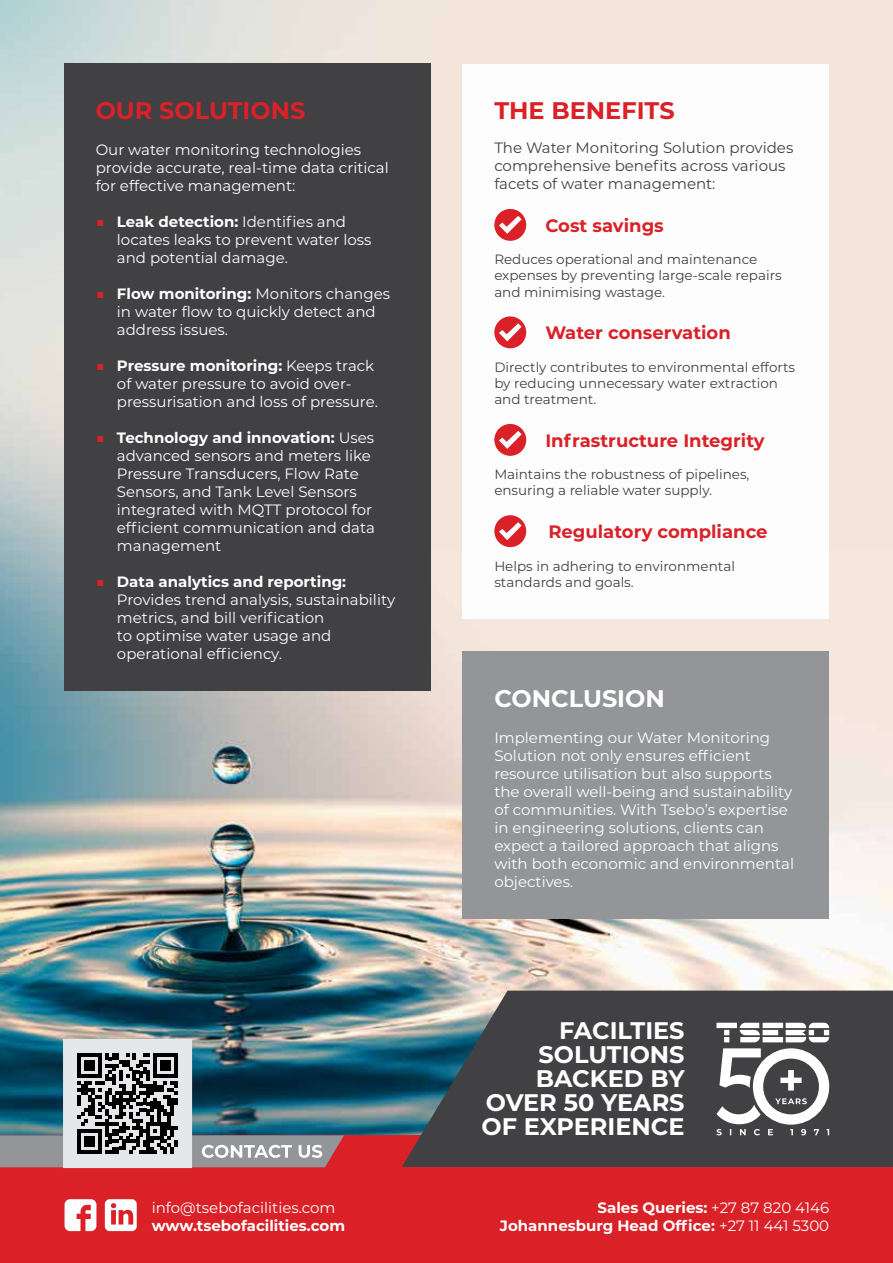
<style>
.page{position:relative;width:893px;height:1263px;background:#fff}
.page>*{position:absolute;margin:0;border:0;box-sizing:border-box;transform-origin:0 0}
.t1{font:700 24px/24px "Montserrat";color:#fff;text-align:right}
.t2{font:700 24px "Montserrat";color:#da2128}
.t3{font:700 18px "Montserrat";color:#da2128}
.t4{font:15px/18px "Montserrat";color:#fff}
.t5{font:15px/18px "Montserrat";color:#414042}
.t6{font:700 15px/18px "Montserrat";color:#fff;text-align:right}
.t7{font:13.5px/16.2px "Montserrat";color:#414042}
.s1{color:#da2128}
.s2{font-weight:700}
.s3{font-weight:400}
</style>
<div class="page">
<img style="left:0;top:0;width:893px;height:1135px">
<div style="left:64px;top:64px;width:367px;height:627px;background:#414042"></div>
<div style="left:462px;top:64px;width:367px;height:555px;background:#fff"></div>
<svg style="left:494px;top:209px;width:32px;height:32px"></svg>
<svg style="left:494px;top:316px;width:32px;height:32px"></svg>
<svg style="left:494px;top:424px;width:32px;height:32px"></svg>
<svg style="left:494px;top:515px;width:32px;height:32px"></svg>
<div style="left:0;top:1135px;width:893px;height:128px;background:#da2128"></div>
<svg style="left:65px;top:1199px;width:31px;height:32px"></svg>
<svg style="left:105px;top:1199px;width:32px;height:32px"></svg>
<svg style="left:402px;top:990px;width:491px;height:177px;fill:#414042"></svg>
<div style="left:64px;top:1040px;width:127px;height:127px;background:#e6e7e8"></div>
<svg style="left:0;top:1053px;width:344px;height:114px"></svg>
<div style="left:63px;top:1039px;width:129px;height:129px;border:2px solid #e6e7e8"></div>
<svg style="left:716px;top:1023px;width:113px;height:112px"></svg>
<div style="left:462px;top:651px;width:367px;height:267px;background:#939598"></div>
<h1 class="t2" style="left:96px;top:93px;width:211px">OUR SOLUTIONS</h1>
<p class="t4" style="left:96px;top:140px;width:295px">Our water monitoring technologies provide accurate, real-time data critical for effective management:</p>
<p class="t4" style="left:117px;top:212px;width:256px;text-indent:-21px"><span class="s1">■</span> <span class="s2">Leak detection:</span> Identifies and locates leaks to prevent water loss and potential damage.</p>
<p class="t4" style="left:117px;top:284px;width:275px;text-indent:-21px"><span class="s1">■</span> <span class="s2">Flow monitoring:</span> Monitors changes in water flow to quickly detect and address issues.</p>
<p class="t4" style="left:117px;top:356px;width:263px;text-indent:-21px"><span class="s1">■</span> <span class="s2">Pressure monitoring:</span> Keeps track of water pressure to avoid over&shy;pressurisation and loss of pressure.</p>
<p class="t4" style="left:117px;top:428px;width:260px;text-indent:-21px"><span class="s1">■</span> <span class="s2">Technology and innovation:</span> Uses advanced sensors and meters like<br>Pressure Transducers, Flow Rate<br>Sensors, and Tank Level Sensors integrated with MQTT protocol for efficient communication and data management</p>
<p class="t4" style="left:117px;top:572px;width:280px;text-indent:-21px"><span class="s1">■</span> <span class="s2">Data analytics and reporting:<br></span>Provides trend analysis, sustainability metrics, and bill verification<br>to optimise water usage and operational efficiency.</p>
<p class="t4" style="left:152px;top:1198px;width:185px">info@tsebofacilities.com</p>
<p class="t6" style="left:152px;top:1216px;width:195px">www.tsebofacilities.com</p>
<h1 class="t2" style="left:494px;top:93px;width:182px">THE BENEFITS</h1>
<p class="t5" style="left:494px;top:138px;width:301px">The Water Monitoring Solution provides comprehensive benefits across various facets of water management:</p>
<p class="t3" style="left:545px;top:212px;width:120px">Cost savings</p>
<p class="t7" style="left:494px;top:251px;width:289px">Reduces operational and maintenance expenses by preventing large-scale repairs and minimising wastage.</p>
<p class="t3" style="left:545px;top:320px;width:187px">Water conservation</p>
<p class="t7" style="left:494px;top:358px;width:302px">Directly contributes to environmental efforts by reducing unnecessary water extraction and treatment.</p>
<p class="t3" style="left:545px;top:427px;width:221px">Infrastructure Integrity</p>
<p class="t7" style="left:494px;top:466px;width:257px">Maintains the robustness of pipelines, ensuring a reliable water supply.</p>
<p class="t3" style="left:548px;top:519px;width:221px">Regulatory compliance</p>
<p class="t7" style="left:494px;top:557px;width:242px">Helps in adhering to environmental standards and goals.</p>
<h1 class="t1" style="left:494px;top:685px;width:172px">CONCLUSION</h1>
<p class="t4" style="left:494px;top:728px;width:301px">Implementing our Water Monitoring Solution not only ensures efficient resource utilisation but also supports the overall well-being and sustainability of communities. With Tsebo’s expertise in engineering solutions, clients can expect a tailored approach that aligns with both economic and environmental objectives.</p>
<h1 class="t1" style="left:482px;top:1018px;width:205px">FACILTIES<br>SOLUTIONS<br>BACKED BY<br>OVER 50 YEARS<br>OF EXPERIENCE</h1>
<p class="t6" style="left:500px;top:1198px;width:331px">Sales Queries: <span class="s3">+27 87 820 4146<br></span>Johannesburg Head Office: <span class="s3">+27 11 441 5300</span></p>
</div>
